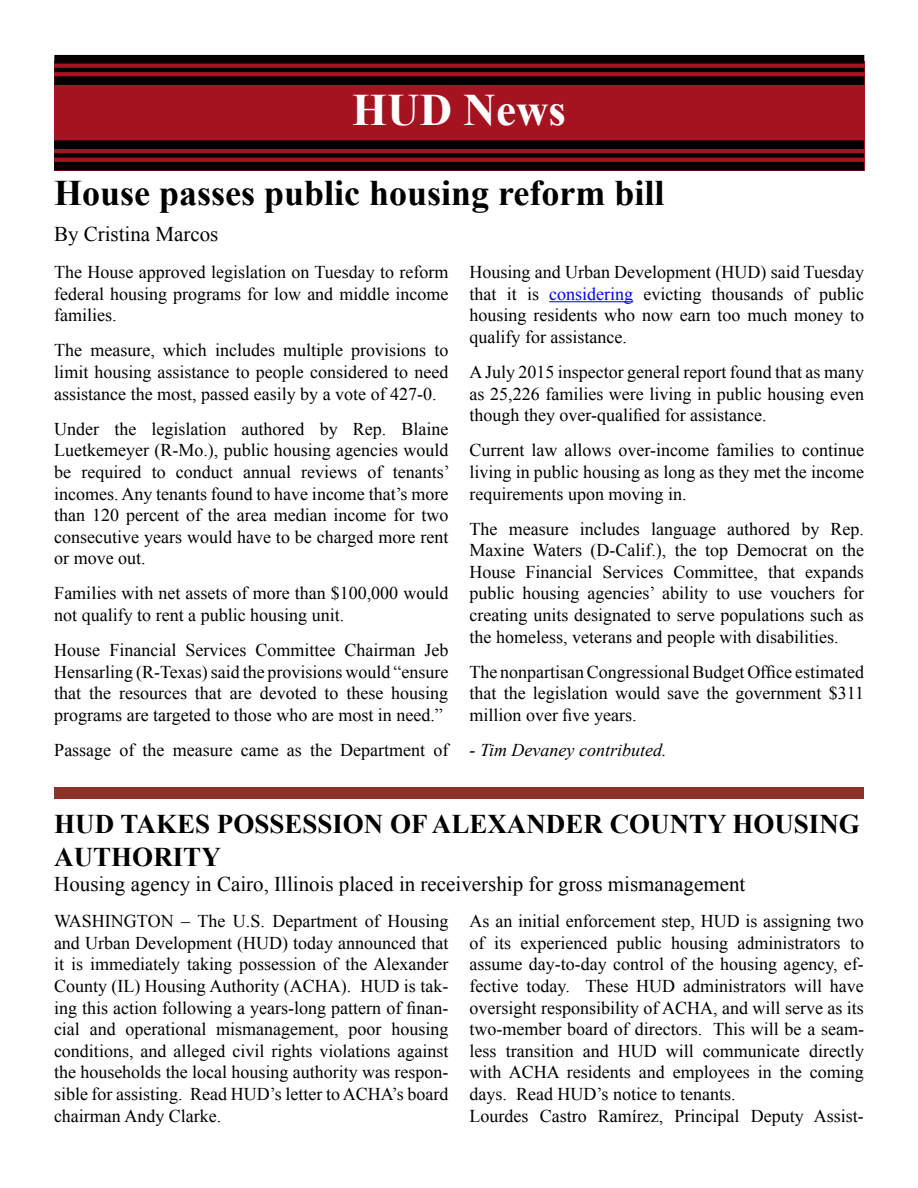
<style>
.page{position:relative;width:918px;height:1188px;background:#fff}
.page>*{position:absolute;margin:0;border:0;box-sizing:border-box;transform-origin:0 0}
.t1{font:700 45px "Times New Roman";color:#fff}
.t2{font:700 36px "Times New Roman";color:#000}
.t3{font:700 27px/32.4px "Times New Roman";color:#000}
.t4{font:21px "Times New Roman";color:#000}
.t5{font:18px/21.6px "Times New Roman";color:#000;text-align:justify}
.t6{font:italic 18px "Times New Roman";color:#000}
.s1{color:#00f}
</style>
<div class="page">
<div style="left:54px;top:61px;width:810px;height:109px;background:#a51321"></div>
<div style="left:54px;top:55px;width:810px;height:9px;background:#000"></div>
<hr style="left:54px;top:68px;width:810px;height:4px;background:#000">
<div style="left:54px;top:76px;width:810px;height:9px;background:#000"></div>
<div style="left:54px;top:140px;width:810px;height:9px;background:#000"></div>
<div style="left:54px;top:153px;width:810px;height:5px;background:#000"></div>
<div style="left:54px;top:162px;width:810px;height:8px;background:#000"></div>
<hr style="left:549px;top:301px;width:84px;height:1px;background:#00f">
<div style="left:54px;top:787px;width:810px;height:12px;background:#8c3329"></div>
<h1 class="t1" style="left:352px;top:79px;width:215px">HUD News</h1>
<h2 class="t2" style="left:54px;top:168px;width:612px">House passes public housing reform bill</h2>
<p class="t4" style="left:54px;top:220px;width:166px">By Cristina Marcos</p>
<p class="t5" style="left:470px;top:261px;width:396px">Housing and Urban Development (HUD) said Tuesday that it is <span class="s1">considering</span> evicting thousands of public housing residents who now earn too much money to qualify for assistance.</p>
<p class="t5" style="left:470px;top:361px;width:396px">A July 2015 inspector general report found that as many as 25,226 families were living in public housing even though they over-qualified for assistance.</p>
<p class="t5" style="left:470px;top:439px;width:396px">Current law allows over-income families to continue living in public housing as long as they met the income requirements upon moving in.</p>
<p class="t5" style="left:470px;top:518px;width:396px">The measure includes language authored by Rep.<br>Maxine Waters (D-Calif.), the top Democrat on the House Financial Services Committee, that expands public housing agencies’ ability to use vouchers for creating units designated to serve populations such as the homeless, veterans and people with disabilities.</p>
<p class="t5" style="left:470px;top:661px;width:396px">The nonpartisan Congressional Budget Office estimated that the legislation would save the government $311 million over five years.</p>
<p class="t6" style="left:470px;top:738px;width:198px">- Tim Devaney contributed.</p>
<p class="t5" style="left:54px;top:261px;width:396px">The House approved legislation on Tuesday to reform federal housing programs for low and middle income families.</p>
<p class="t5" style="left:54px;top:339px;width:396px">The measure, which includes multiple provisions to limit housing assistance to people considered to need assistance the most, passed easily by a vote of 427-0.</p>
<p class="t5" style="left:54px;top:418px;width:397px">Under the legislation authored by Rep. Blaine Luetkemeyer (R-Mo.), public housing agencies would be required to conduct annual reviews of tenants’ incomes. Any tenants found to have income that’s more than 120 percent of the area median income for two consecutive years would have to be charged more rent or move out.</p>
<p class="t5" style="left:54px;top:582px;width:396px">Families with net assets of more than $100,000 would not qualify to rent a public housing unit.</p>
<p class="t5" style="left:54px;top:639px;width:396px">House Financial Services Committee Chairman Jeb Hensarling (R-Texas) said the provisions would “ensure that the resources that are devoted to these housing programs are targeted to those who are most in need.”</p>
<p class="t5" style="left:54px;top:739px;width:396px">Passage of the measure came as the Department of</p>
<h3 class="t3" style="left:54px;top:808px;width:807px">HUD TAKES POSSESSION OF ALEXANDER COUNTY HOUSING<br>AUTHORITY</h3>
<p class="t4" style="left:54px;top:870px;width:693px">Housing agency in Cairo, Illinois placed in receivership for gross mismanagement</p>
<p class="t5" style="left:470px;top:910px;width:396px;text-align:left">As an initial enforcement step, HUD is assigning two of its experienced public housing administrators to assume day-to-day control of the housing agency, ef&shy;fective today. These HUD administrators will have oversight responsibility of ACHA, and will serve as its two-member board of directors. This will be a seam&shy;less transition and HUD will communicate directly with ACHA residents and employees in the coming days. Read HUD’s notice to tenants.<br>Lourdes Castro Ramírez, Principal Deputy Assist-</p>
<p class="t5" style="left:54px;top:910px;width:396px">WASHINGTON – The U.S. Department of Housing and Urban Development (HUD) today announced that it is immediately taking possession of the Alexander County (IL) Housing Authority (ACHA). HUD is tak&shy;ing this action following a years-long pattern of finan&shy;cial and operational mismanagement, poor housing conditions, and alleged civil rights violations against the households the local housing authority was respon&shy;sible for assisting. Read HUD’s letter to ACHA’s board chairman Andy Clarke.</p>
</div>
